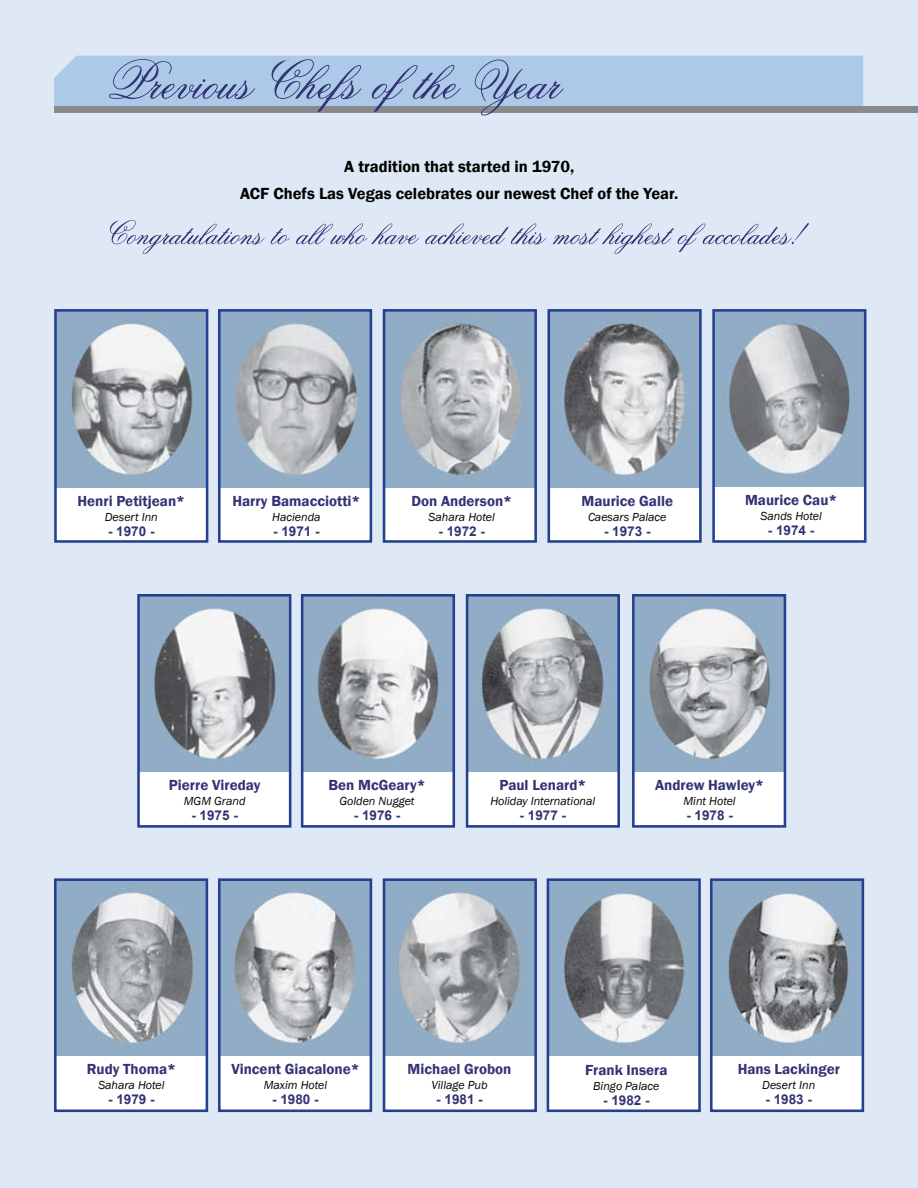
<style>
.page{position:relative;width:918px;height:1188px;background:#dfe9f5}
.page>*{position:absolute;margin:0;border:0;box-sizing:border-box;transform-origin:0 0}
.t1{font:600 16.5px/27px "Franklin Gothic";color:#000;text-align:center}
.t2{font:600 15px "Franklin Gothic";color:#333376}
.t3{font:700 13.5px "Arial";color:#333376}
.t4{font:italic 12px "Franklin Gothic";color:#000}
</style>
<div class="page">
<div style="left:54px;top:106px;width:864px;height:6px;background:#8a8a8d"></div>
<svg style="left:110px;top:220px;width:699px;height:34px"></svg>
<div style="left:55px;top:310px;width:152px;height:231px;background:#fff"></div>
<img style="left:58px;top:313px;width:146px;height:174px">
<div style="left:54px;top:309px;width:154px;height:234px;border:3px solid #25408f"></div>
<div style="left:219px;top:310px;width:152px;height:231px;background:#fff"></div>
<img style="left:222px;top:313px;width:146px;height:174px">
<div style="left:218px;top:309px;width:154px;height:234px;border:3px solid #25408f"></div>
<div style="left:384px;top:310px;width:152px;height:231px;background:#fff"></div>
<img style="left:387px;top:313px;width:146px;height:174px">
<div style="left:383px;top:309px;width:154px;height:234px;border:3px solid #25408f"></div>
<div style="left:549px;top:310px;width:151px;height:231px;background:#fff"></div>
<img style="left:552px;top:313px;width:146px;height:174px">
<div style="left:548px;top:309px;width:154px;height:234px;border:3px solid #25408f"></div>
<div style="left:714px;top:310px;width:151px;height:231px;background:#fff"></div>
<img style="left:716px;top:313px;width:147px;height:174px">
<div style="left:712px;top:309px;width:155px;height:234px;border:3px solid #25408f"></div>
<div style="left:139px;top:595px;width:151px;height:231px;background:#fff"></div>
<img style="left:141px;top:598px;width:146px;height:174px">
<div style="left:137px;top:594px;width:154px;height:234px;border:3px solid #25408f"></div>
<div style="left:302px;top:595px;width:152px;height:231px;background:#fff"></div>
<img style="left:305px;top:598px;width:146px;height:174px">
<div style="left:301px;top:594px;width:154px;height:234px;border:3px solid #25408f"></div>
<div style="left:467px;top:595px;width:152px;height:231px;background:#fff"></div>
<img style="left:470px;top:598px;width:146px;height:174px">
<div style="left:466px;top:594px;width:154px;height:234px;border:3px solid #25408f"></div>
<div style="left:633px;top:595px;width:152px;height:231px;background:#fff"></div>
<img style="left:636px;top:598px;width:146px;height:174px">
<div style="left:632px;top:594px;width:154px;height:234px;border:3px solid #25408f"></div>
<div style="left:55px;top:880px;width:152px;height:231px;background:#fff"></div>
<img style="left:58px;top:882px;width:146px;height:174px">
<div style="left:54px;top:878px;width:154px;height:234px;border:3px solid #25408f"></div>
<div style="left:219px;top:880px;width:152px;height:231px;background:#fff"></div>
<img style="left:222px;top:882px;width:146px;height:174px">
<div style="left:218px;top:878px;width:154px;height:234px;border:3px solid #25408f"></div>
<div style="left:384px;top:880px;width:152px;height:231px;background:#fff"></div>
<img style="left:387px;top:882px;width:146px;height:174px">
<div style="left:383px;top:878px;width:154px;height:234px;border:3px solid #25408f"></div>
<div style="left:548px;top:880px;width:152px;height:231px;background:#fff"></div>
<img style="left:551px;top:882px;width:146px;height:173px">
<div style="left:547px;top:878px;width:154px;height:234px;border:3px solid #25408f"></div>
<div style="left:711px;top:880px;width:152px;height:231px;background:#fff"></div>
<img style="left:714px;top:882px;width:146px;height:174px">
<div style="left:710px;top:878px;width:154px;height:234px;border:3px solid #25408f"></div>
<svg style="left:54px;top:56px;width:809px;height:60px"></svg>
<p class="t1" style="left:240px;top:153px;width:440px">A tradition that started in 1970,<br>ACF Chefs Las Vegas celebrates our newest Chef of the Year.</p>
<p class="t2" style="left:78px;top:492px;width:109px">Henri Petitjean*</p>
<p class="t4" style="left:105px;top:509px;width:55px">Desert Inn</p>
<p class="t3" style="left:108px;top:522px;width:48px">- 1970 -</p>
<p class="t2" style="left:232px;top:492px;width:130px">Harry Bamacciotti*</p>
<p class="t4" style="left:272px;top:509px;width:50px">Hacienda</p>
<p class="t3" style="left:273px;top:522px;width:48px">- 1971 -</p>
<p class="t2" style="left:411px;top:492px;width:102px">Don Anderson*</p>
<p class="t4" style="left:429px;top:509px;width:68px">Sahara Hotel</p>
<p class="t3" style="left:438px;top:522px;width:48px">- 1972 -</p>
<p class="t2" style="left:582px;top:492px;width:93px">Maurice Galle</p>
<p class="t4" style="left:588px;top:509px;width:80px">Caesars Palace</p>
<p class="t3" style="left:604px;top:522px;width:48px">- 1973 -</p>
<p class="t2" style="left:745px;top:490px;width:94px">Maurice Cau*</p>
<p class="t4" style="left:761px;top:508px;width:63px">Sands Hotel</p>
<p class="t3" style="left:768px;top:520px;width:48px">- 1974 -</p>
<p class="t2" style="left:169px;top:775px;width:93px">Pierre Vireday</p>
<p class="t4" style="left:184px;top:793px;width:63px">MGM Grand</p>
<p class="t3" style="left:191px;top:805px;width:48px">- 1975 -</p>
<p class="t2" style="left:328px;top:775px;width:99px">Ben McGeary*</p>
<p class="t4" style="left:339px;top:793px;width:77px">Golden Nugget</p>
<p class="t3" style="left:354px;top:805px;width:48px">- 1976 -</p>
<p class="t2" style="left:499px;top:775px;width:88px">Paul Lenard*</p>
<p class="t4" style="left:490px;top:793px;width:107px">Holiday International</p>
<p class="t3" style="left:520px;top:805px;width:48px">- 1977 -</p>
<p class="t2" style="left:655px;top:776px;width:110px">Andrew Hawley*</p>
<p class="t4" style="left:684px;top:793px;width:54px">Mint Hotel</p>
<p class="t3" style="left:686px;top:806px;width:48px">- 1978 -</p>
<p class="t2" style="left:87px;top:1060px;width:91px">Rudy Thoma*</p>
<p class="t4" style="left:98px;top:1078px;width:68px">Sahara Hotel</p>
<p class="t3" style="left:108px;top:1090px;width:48px">- 1979 -</p>
<p class="t2" style="left:231px;top:1060px;width:130px">Vincent Giacalone*</p>
<p class="t4" style="left:264px;top:1078px;width:65px">Maxim Hotel</p>
<p class="t3" style="left:272px;top:1090px;width:48px">- 1980 -</p>
<p class="t2" style="left:408px;top:1060px;width:105px">Michael Grobon</p>
<p class="t4" style="left:432px;top:1078px;width:57px">Village Pub</p>
<p class="t3" style="left:436px;top:1090px;width:48px">- 1981 -</p>
<p class="t2" style="left:585px;top:1061px;width:84px">Frank Insera</p>
<p class="t4" style="left:593px;top:1079px;width:68px">Bingo Palace</p>
<p class="t3" style="left:603px;top:1091px;width:48px">- 1982 -</p>
<p class="t2" style="left:738px;top:1060px;width:104px">Hans Lackinger</p>
<p class="t4" style="left:762px;top:1078px;width:55px">Desert Inn</p>
<p class="t3" style="left:766px;top:1090px;width:48px">- 1983 -</p>
</div>
